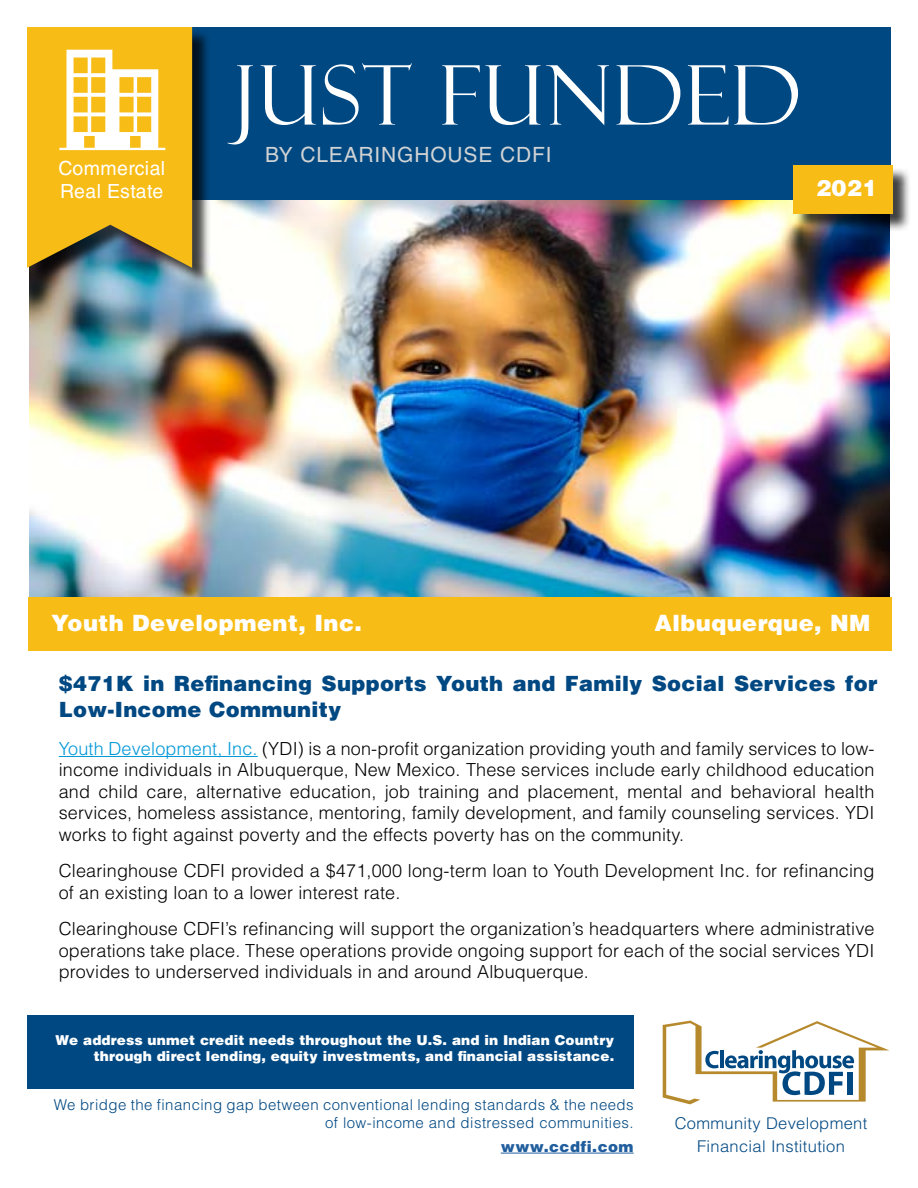
<style>
.page{position:relative;width:918px;height:1188px;background:#fff}
.page>*{position:absolute;margin:0;border:0;box-sizing:border-box;transform-origin:0 0}
.t1{font:82.5px "Felix Titling";letter-spacing:.02em;color:#fff}
.t2{font:900 22.5px "Helvetica LT Std";letter-spacing:.02em;color:#fff}
.t3{font:900 21px/25.2px "Helvetica LT Std";letter-spacing:.015em;color:#004882}
.t4{font:21px "Helvetica LT Std";letter-spacing:.04em;color:#d1d3d4}
.t5{font:19.5px/23.4px "Helvetica LT Std";letter-spacing:.02em;color:#fff}
.t6{font:300 18px/21.6px "Helvetica LT Std";letter-spacing:.01em;color:#000;text-align:justify}
.t7{font:300 16.2px/22.5px "Helvetica LT Std";letter-spacing:.02em;color:#004882;text-align:center}
.t8{font:300 15px/18px "Helvetica LT Std";letter-spacing:.03em;color:#004882;text-align:right}
.t9{font:900 15px "Helvetica LT Std";letter-spacing:.03em;color:#215e9e}
.t10{font:900 13.65px/16.4px "Helvetica LT Std";letter-spacing:.01em;color:#fff;text-align:right}
.s1{color:#0098d7}
</style>
<div class="page">
<img style="left:30px;top:200px;width:860px;height:397px">
<div style="left:35px;top:28px;width:856px;height:172px;background:#004882"></div>
<div style="left:30px;top:30px;width:181px;height:256px;background:#000;opacity:.75"></div>
<svg style="left:27px;top:27px;width:165px;height:241px;background:#e7ba3a"></svg>
<div style="left:28px;top:597px;width:864px;height:53px;background:#f8bc16"></div>
<hr style="left:501px;top:1153px;width:133px;height:1px;background:#215e9e">
<div style="left:27px;top:1015px;width:607px;height:73px;background:#004882"></div>
<svg style="left:663px;top:1021px;width:227px;height:83px"></svg>
<div style="left:796px;top:168px;width:115px;height:64px;background:#000;opacity:.75"></div>
<div style="left:793px;top:165px;width:99px;height:48px;background:#f8bc16"></div>
<hr style="left:59px;top:756px;width:199px;height:1px;background:#0098d7">
<p class="t5" style="left:58px;top:156px;width:108px">Commercial<br>Real Estate</p>
<h1 class="t1" style="left:234px;top:48px;width:568px">JUST FUNDED</h1>
<p class="t4" style="left:265px;top:142px;width:288px">BY CLEARINGHOUSE CDFI</p>
<p class="t2" style="left:816px;top:173px;width:63px">2021</p>
<p class="t2" style="left:52px;top:608px;width:312px">Youth Development, Inc.</p>
<p class="t2" style="left:655px;top:608px;width:217px">Albuquerque, NM</p>
<p class="t3" style="left:59px;top:671px;width:820px">$471K in Refinancing Supports Youth and Family Social Services for<br>Low-Income Community</p>
<p class="t6" style="left:59px;top:737px;width:817px"><span class="s1">Youth Development, Inc.</span> (YDI) is a non-profit organization providing youth and family services to low&shy;income individuals in Albuquerque, New Mexico. These services include early childhood education and child care, alternative education, job training and placement, mental and behavioral health services, homeless assistance, mentoring, family development, and family counseling services. YDI works to fight against poverty and the effects poverty has on the community.</p>
<p class="t6" style="left:59px;top:860px;width:817px">Clearinghouse CDFI provided a $471,000 long-term loan to Youth Development Inc. for refinancing of an existing loan to a lower interest rate.</p>
<p class="t6" style="left:59px;top:918px;width:817px">Clearinghouse CDFI’s refinancing will support the organization’s headquarters where administrative operations take place. These operations provide ongoing support for each of the social services YDI provides to underserved individuals in and around Albuquerque.</p>
<p class="t10" style="left:56px;top:1032px;width:560px">We address unmet credit needs throughout the U.S. and in Indian Country through direct lending, equity investments, and financial assistance.</p>
<p class="t8" style="left:54px;top:1095px;width:581px">We bridge the financing gap between conventional lending standards &amp; the needs of low-income and distressed communities.</p>
<p class="t9" style="left:501px;top:1136px;width:134px">www.ccdfi.com</p>
<p class="t7" style="left:675px;top:1112px;width:194px">Community Development<br>Financial Institution</p>
</div>
